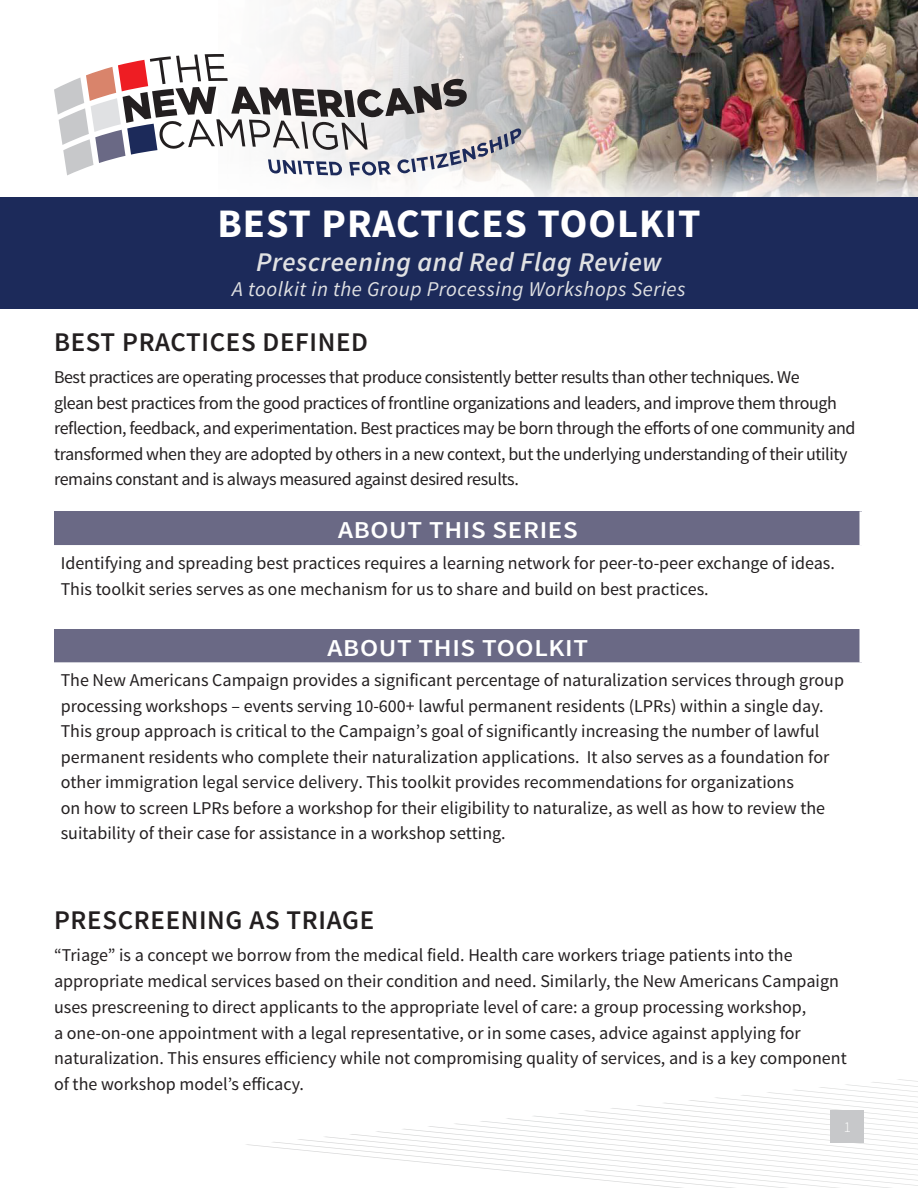
<style>
.page{position:relative;width:918px;height:1188px;background:#fff}
.page>*{position:absolute;margin:0;border:0;box-sizing:border-box;transform-origin:0 0}
.t1{font:700 40.5px "Source Sans Pro";letter-spacing:.025em;color:#fff}
.t2{font:600 27px "Source Sans Pro";letter-spacing:.025em;color:#231f20}
.t3{font:italic 600 27px "Source Sans Pro";letter-spacing:.025em;color:#e0e1e3}
.title1{font:600 24.3px "Source Sans Pro";letter-spacing:.025em;color:#fff;scale:1.11 1}
.t4{font:italic 21px "Source Sans Pro";letter-spacing:.025em;color:#e0e1e3}
.t5{font:18px/25.5px "Source Sans Pro";color:#231f20}
.t6{font:18px/25.5px "Source Sans Pro";letter-spacing:-.02em;color:#231f20}
.t7{font:300 15px "Source Sans Pro";color:#fff}
</style>
<div class="page">
<img style="left:681px;top:0;width:237px;height:156px">
<img style="left:898px;top:1079px;width:20px;height:3px">
<img style="left:872px;top:1082px;width:20px;height:2px">
<img style="left:559px;top:1113px;width:343px;height:3px">
<img style="left:350px;top:1134px;width:544px;height:54px">
<img style="left:326px;top:1137px;width:515px;height:51px">
<img style="left:298px;top:1139px;width:491px;height:49px">
<img style="left:272px;top:1142px;width:465px;height:46px">
<img style="left:246px;top:1144px;width:439px;height:44px">
<img style="left:288px;top:0;width:393px;height:156px">
<svg style="left:347px;top:156px;width:571px;height:41px"></svg>
<div style="left:0;top:197px;width:918px;height:111px;background:#1c2a5a"></div>
<div style="left:54px;top:511px;width:808px;height:36px;background:#6a6985"></div>
<hr style="left:860px;top:511px;width:4px;height:34px;background:#fff">
<div style="left:54px;top:545px;width:810px;height:5px;background:#fff"></div>
<div style="left:54px;top:629px;width:808px;height:36px;background:#6a6985"></div>
<hr style="left:860px;top:629px;width:4px;height:33px;background:#fff">
<div style="left:54px;top:662px;width:810px;height:5px;background:#fff"></div>
<svg style="left:54px;top:54px;width:468px;height:122px"></svg>
<div style="left:831px;top:1110px;width:33px;height:33px;background:#c7c8ca"></div>
<p class="t1" style="left:217px;top:198px;width:485px">BEST PRACTICES TOOLKIT</p>
<p class="t3" style="left:256px;top:245px;width:407px">Prescreening and Red Flag Review</p>
<p class="t4" style="left:232px;top:276px;width:455px">A toolkit in the Group Processing Workshops Series</p>
<p class="t2" style="left:54px;top:325px;width:315px">BEST PRACTICES DEFINED</p>
<p class="t6" style="left:54px;top:365px;width:803px">Best practices are operating processes that produce consistently better results than other techniques. We<br>glean best practices from the good practices of frontline organizations and leaders, and improve them through reflection, feedback, and experimentation. Best practices may be born through the efforts of one community and transformed when they are adopted by others in a new context, but the underlying understanding of their utility remains constant and is always measured against desired results.</p>
<p class="title1" style="left:338px;top:515px;width:217px">ABOUT THIS SERIES</p>
<p class="t5" style="left:61px;top:551px;width:776px">Identifying and spreading best practices requires a learning network for peer-to-peer exchange of ideas.<br>This toolkit series serves as one mechanism for us to share and build on best practices.</p>
<p class="title1" style="left:328px;top:632px;width:236px">ABOUT THIS TOOLKIT</p>
<p class="t5" style="left:61px;top:668px;width:785px">The New Americans Campaign provides a significant percentage of naturalization services through group processing workshops – events serving 10-600+ lawful permanent residents (LPRs) within a single day.<br>This group approach is critical to the Campaign’s goal of significantly increasing the number of lawful permanent residents who complete their naturalization applications. It also serves as a foundation for other immigration legal service delivery. This toolkit provides recommendations for organizations<br>on how to screen LPRs before a workshop for their eligibility to naturalize, as well as how to review the suitability of their case for assistance in a workshop setting.</p>
<p class="t2" style="left:54px;top:903px;width:322px">PRESCREENING AS TRIAGE</p>
<p class="t5" style="left:54px;top:943px;width:794px">“Triage” is a concept we borrow from the medical field. Health care workers triage patients into the appropriate medical services based on their condition and need. Similarly, the New Americans Campaign uses prescreening to direct applicants to the appropriate level of care: a group processing workshop,<br>a one-on-one appointment with a legal representative, or in some cases, advice against applying for naturalization. This ensures efficiency while not compromising quality of services, and is a key component of the workshop model’s efficacy.</p>
<p class="t7" style="left:844px;top:1118px;width:9px">1</p>
</div>
